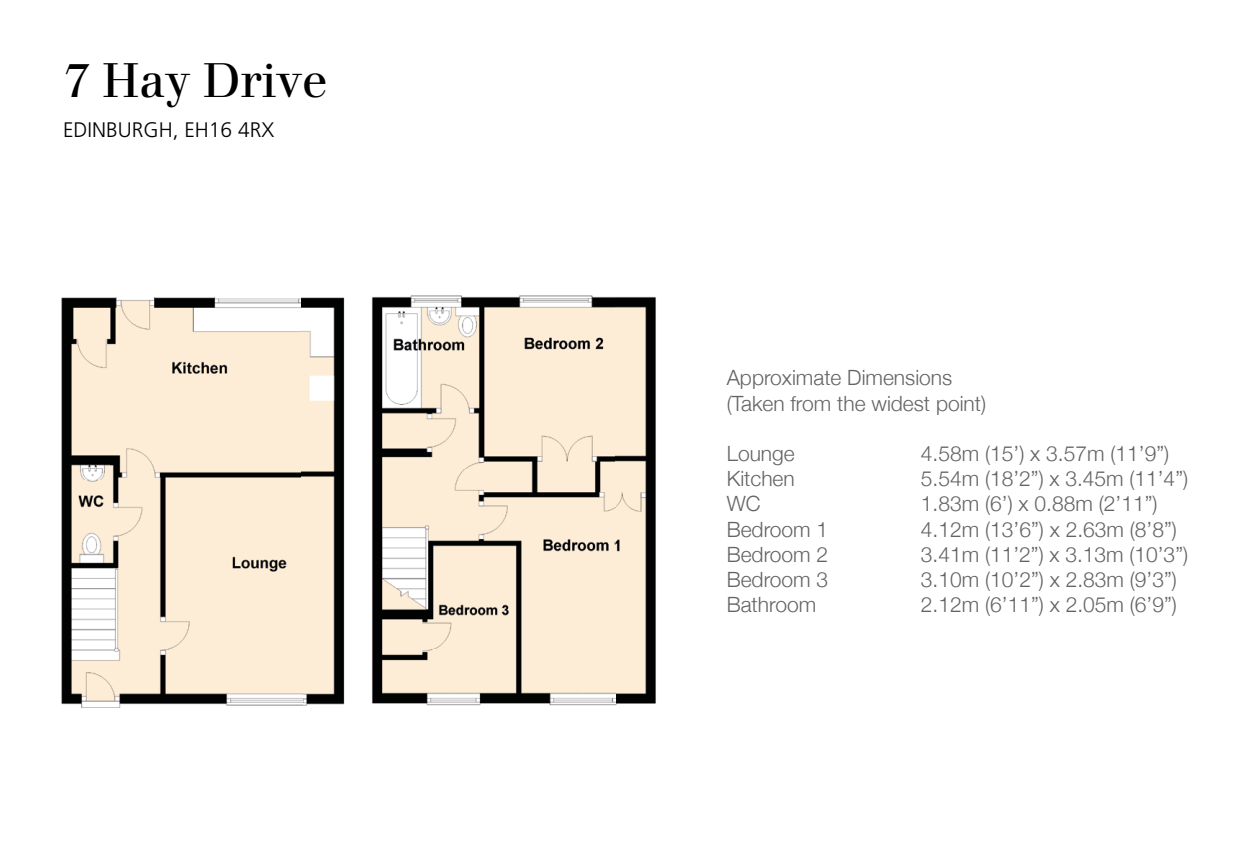
<style>
.page{position:relative;width:1260px;height:864px;background:#fff}
.page>*{position:absolute;margin:0;border:0;box-sizing:border-box;transform-origin:0 0}
.t1{font:47.25px "Justus";color:#000}
.t2{font:300 21px/25.2px "Helvetica Neue";color:#646363}
.t3{font:300 21px "Frutiger";color:#000}
</style>
<div class="page">
<img style="left:61px;top:298px;width:284px;height:410px">
<img style="left:372px;top:295px;width:284px;height:411px">
<h1 class="t1" style="left:63px;top:52px;width:267px">7 Hay Drive</h1>
<p class="t3" style="left:63px;top:118px;width:213px">EDINBURGH, EH16 4RX</p>
<p class="t2" style="left:727px;top:363px;width:261px">Approximate Dimensions (Taken from the widest point)</p>
<p class="t2" style="left:727px;top:439px;width:70px">Lounge</p>
<p class="t2" style="left:921px;top:439px;width:250px">4.58m (15’) x 3.57m (11’9”)</p>
<p class="t2" style="left:727px;top:464px;width:70px">Kitchen</p>
<p class="t2" style="left:921px;top:464px;width:269px">5.54m (18’2”) x 3.45m (11’4”)</p>
<p class="t2" style="left:727px;top:489px;width:35px">WC</p>
<p class="t2" style="left:921px;top:489px;width:238px">1.83m (6’) x 0.88m (2’11”)</p>
<p class="t2" style="left:727px;top:515px;width:103px">Bedroom 1</p>
<p class="t2" style="left:921px;top:515px;width:258px">4.12m (13’6”) x 2.63m (8’8”)</p>
<p class="t2" style="left:727px;top:540px;width:103px">Bedroom 2</p>
<p class="t2" style="left:921px;top:540px;width:269px">3.41m (11’2”) x 3.13m (10’3”)</p>
<p class="t2" style="left:727px;top:565px;width:103px">Bedroom 3</p>
<p class="t2" style="left:921px;top:565px;width:258px">3.10m (10’2”) x 2.83m (9’3”)</p>
<p class="t2" style="left:727px;top:590px;width:91px">Bathroom</p>
<p class="t2" style="left:921px;top:590px;width:258px">2.12m (6’11”) x 2.05m (6’9”)</p>
</div>
